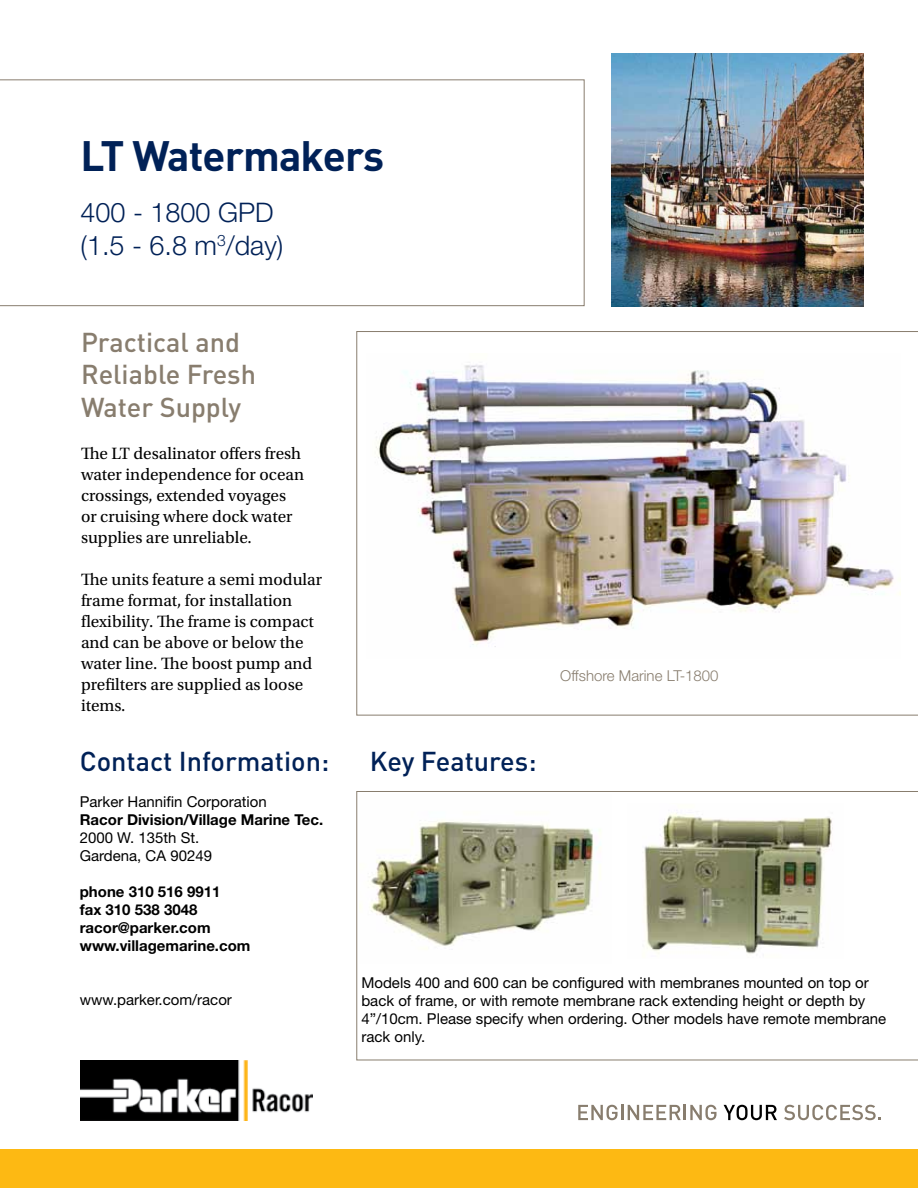
<style>
.page{position:relative;width:918px;height:1188px;background:#fff}
.page>*{position:absolute;margin:0;border:0;box-sizing:border-box;transform-origin:0 0}
.t1{font:700 42px "DINOT";letter-spacing:-.02em;color:#002157}
.t2{font:500 27px/32.4px "DINOT";color:#887d6e}
.t3{font:500 27px "DINOT";color:#002157}
.t4{font:300 27px/32.4px "Helvetica Neue LT Std";color:#002157}
.t5{font:17.25px/21px "Utopia Std";color:#000}
.t6{font:15px/18px "Helvetica Neue LT Std";color:#000}
.t7{font:700 15px/18px "Helvetica Neue LT Std";color:#000}
.t8{font:300 15px "Helvetica Neue LT Std";color:#887d6e}
</style>
<div class="page">
<svg style="left:356px;top:791px;width:562px;height:269px"></svg>
<svg style="left:578px;top:1105px;width:139px;height:15px"></svg>
<svg style="left:724px;top:1105px;width:53px;height:15px"></svg>
<svg style="left:784px;top:1105px;width:97px;height:15px"></svg>
<svg style="left:0;top:79px;width:585px;height:227px"></svg>
<svg style="left:356px;top:331px;width:562px;height:385px"></svg>
<div style="left:0;top:1150px;width:918px;height:38px;background:#fdb913"></div>
<img style="left:81px;top:1061px;width:231px;height:59px">
<img style="left:612px;top:53px;width:251px;height:253px">
<img style="left:359px;top:794px;width:252px;height:170px">
<img style="left:627px;top:803px;width:216px;height:156px">
<img style="left:366px;top:354px;width:534px;height:304px">
<h1 class="t1" style="left:81px;top:127px;width:305px">LT Watermakers</h1>
<h2 class="t4" style="left:81px;top:196px;width:204px">400 - 1800 GPD (1.5 - 6.8 m<sup>3</sup>/day)</h2>
<h2 class="t2" style="left:81px;top:325px;width:177px">Practical and<br>Reliable Fresh<br>Water Supply</h2>
<p class="t5" style="left:81px;top:443px;width:225px">The LT desalinator offers fresh water independence for ocean crossings, extended voyages or cruising where dock water supplies are unreliable.</p>
<p class="t5" style="left:81px;top:569px;width:243px">The units feature a semi modular frame format, for installation flexibility. The frame is compact and can be above or below the water line. The boost pump and prefilters are supplied as loose items.</p>
<h2 class="t3" style="left:80px;top:743px;width:251px">Contact Information:</h2>
<p class="t6" style="left:80px;top:793px;width:188px">Parker Hannifin Corporation</p>
<p class="t7" style="left:80px;top:811px;width:245px">Racor Division/Village Marine Tec.</p>
<p class="t6" style="left:80px;top:829px;width:134px">2000 W. 135th St.<br>Gardena, CA 90249</p>
<p class="t7" style="left:80px;top:883px;width:172px">phone 310 516 9911<br>fax 310 538 3048 racor@parker.com www.villagemarine.com</p>
<p class="t8" style="left:560px;top:667px;width:160px">Offshore Marine LT-1800</p>
<h2 class="t3" style="left:370px;top:743px;width:168px">Key Features:</h2>
<p class="t6" style="left:80px;top:991px;width:154px">www.parker.com/racor</p>
<p class="t6" style="left:361px;top:973px;width:526px">Models 400 and 600 can be configured with membranes mounted on top or back of frame, or with remote membrane rack extending height or depth by 4”/10cm. Please specify when ordering. Other models have remote membrane rack only.</p>
</div>
